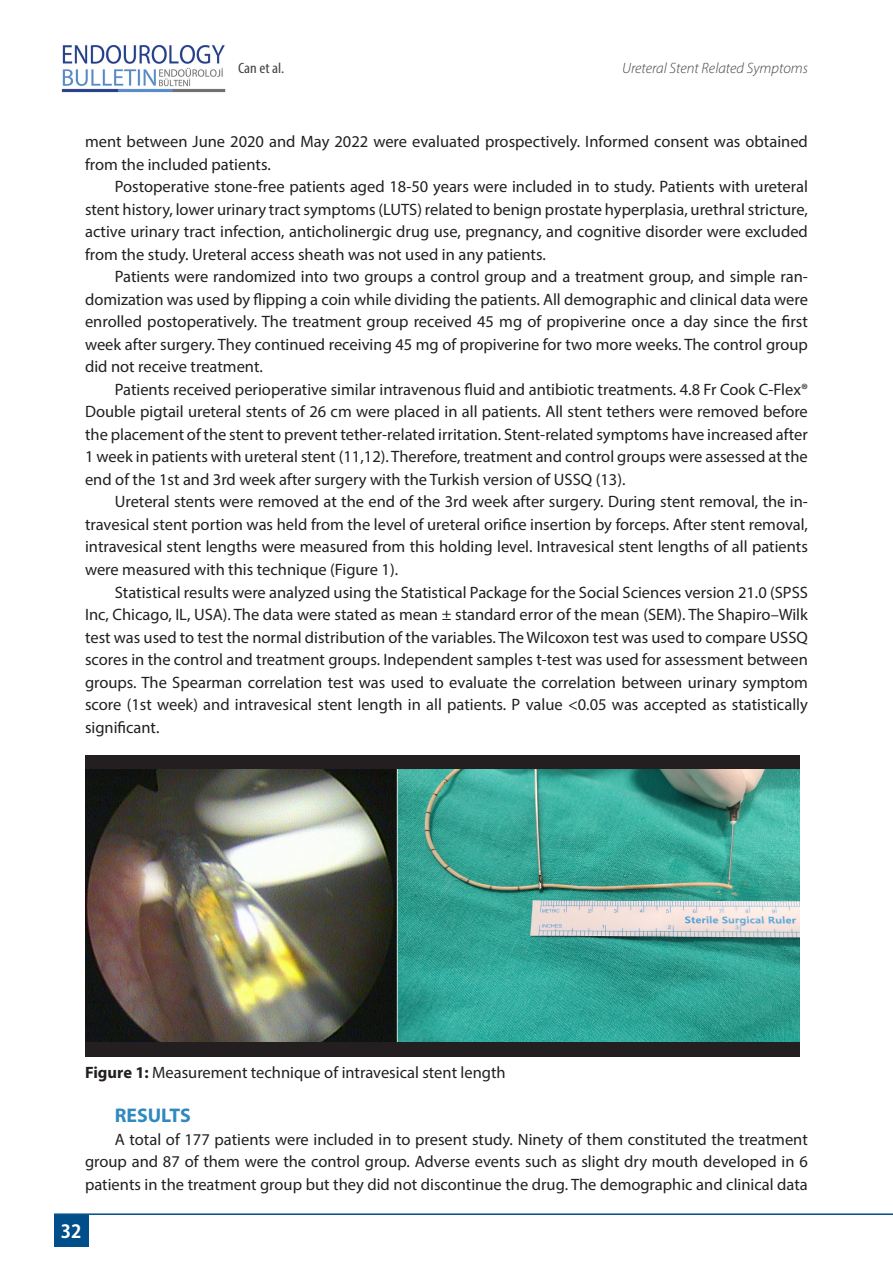
<style>
.page{position:relative;width:893px;height:1263px;background:#fff}
.page>*{position:absolute;margin:0;border:0;box-sizing:border-box;transform-origin:0 0}
.t1{font:700 19.8px "Myriad Pro";color:#3089bf}
.t2{font:700 18px "Koz Go Pr 6 N";color:#fff}
.t3{font:16.5px/22.5px "Myriad Pro";color:#231f20;text-align:justify}
.t4{font:italic 300 15px "Myriad Pro";color:#444445}
.t5{font:condensed 15px "Myriad Pro";color:#444445;scale:1.1 1}
.s1{font-weight:700}
</style>
<div class="page">
<img style="left:61px;top:44px;width:165px;height:49px">
<div style="left:54px;top:1214px;width:34px;height:32px;background:#004e8a"></div>
<hr style="left:54px;top:1213px;width:839px;height:2px;background:#004e8a">
<div style="left:85px;top:755px;width:714px;height:302px;background:#231f20"></div>
<img style="left:85px;top:770px;width:714px;height:271px">
<p class="t5" style="left:238px;top:59px;width:43px">Can et al.</p>
<p class="t4" style="left:622px;top:59px;width:187px">Ureteral Stent Related Symptoms</p>
<p class="t3" style="left:85px;top:130px;width:724px">ment between June 2020 and May 2022 were evaluated prospectively. Informed consent was obtained from the included patients.</p>
<p class="t3" style="left:85px;top:175px;width:724px;text-indent:30px">Postoperative stone-free patients aged 18-50 years were included in to study. Patients with ureteral stent history, lower urinary tract symptoms (LUTS) related to benign prostate hyperplasia, urethral stricture, active urinary tract infection, anticholinergic drug use, pregnancy, and cognitive disorder were excluded from the study. Ureteral access sheath was not used in any patients.</p>
<p class="t3" style="left:85px;top:265px;width:724px;text-indent:30px">Patients were randomized into two groups a control group and a treatment group, and simple ran&shy;domization was used by flipping a coin while dividing the patients. All demographic and clinical data were enrolled postoperatively. The treatment group received 45 mg of propiverine once a day since the first week after surgery. They continued receiving 45 mg of propiverine for two more weeks. The control group did not receive treatment.</p>
<p class="t3" style="left:85px;top:378px;width:724px;text-indent:30px">Patients received perioperative similar intravenous fluid and antibiotic treatments. 4.8 Fr Cook C-Flex® Double pigtail ureteral stents of 26 cm were placed in all patients. All stent tethers were removed before the placement of the stent to prevent tether-related irritation. Stent-related symptoms have increased after 1 week in patients with ureteral stent (11,12). Therefore, treatment and control groups were assessed at the end of the 1st and 3rd week after surgery with the Turkish version of USSQ (13).</p>
<p class="t3" style="left:85px;top:490px;width:724px;text-indent:30px">Ureteral stents were removed at the end of the 3rd week after surgery. During stent removal, the in&shy;travesical stent portion was held from the level of ureteral orifice insertion by forceps. After stent removal, intravesical stent lengths were measured from this holding level. Intravesical stent lengths of all patients were measured with this technique (Figure 1).</p>
<p class="t3" style="left:85px;top:580px;width:724px;text-indent:30px">Statistical results were analyzed using the Statistical Package for the Social Sciences version 21.0 (SPSS Inc, Chicago, IL, USA). The data were stated as mean ± standard error of the mean (SEM). The Shapiro–Wilk test was used to test the normal distribution of the variables. The Wilcoxon test was used to compare USSQ scores in the control and treatment groups. Independent samples t-test was used for assessment between groups. The Spearman correlation test was used to evaluate the correlation between urinary symptom score (1st week) and intravesical stent length in all patients. P value &lt;0.05 was accepted as statistically significant.</p>
<p class="t3" style="left:85px;top:1060px;width:422px"><span class="s1">Figure 1:</span> Measurement technique of intravesical stent length</p>
<p class="t1" style="left:115px;top:1103px;width:77px">RESULTS</p>
<p class="t3" style="left:85px;top:1128px;width:724px;text-indent:30px">A total of 177 patients were included in to present study. Ninety of them constituted the treatment group and 87 of them were the control group. Adverse events such as slight dry mouth developed in 6 patients in the treatment group but they did not discontinue the drug. The demographic and clinical data</p>
<p class="t2" style="left:61px;top:1221px;width:22px">32</p>
</div>
